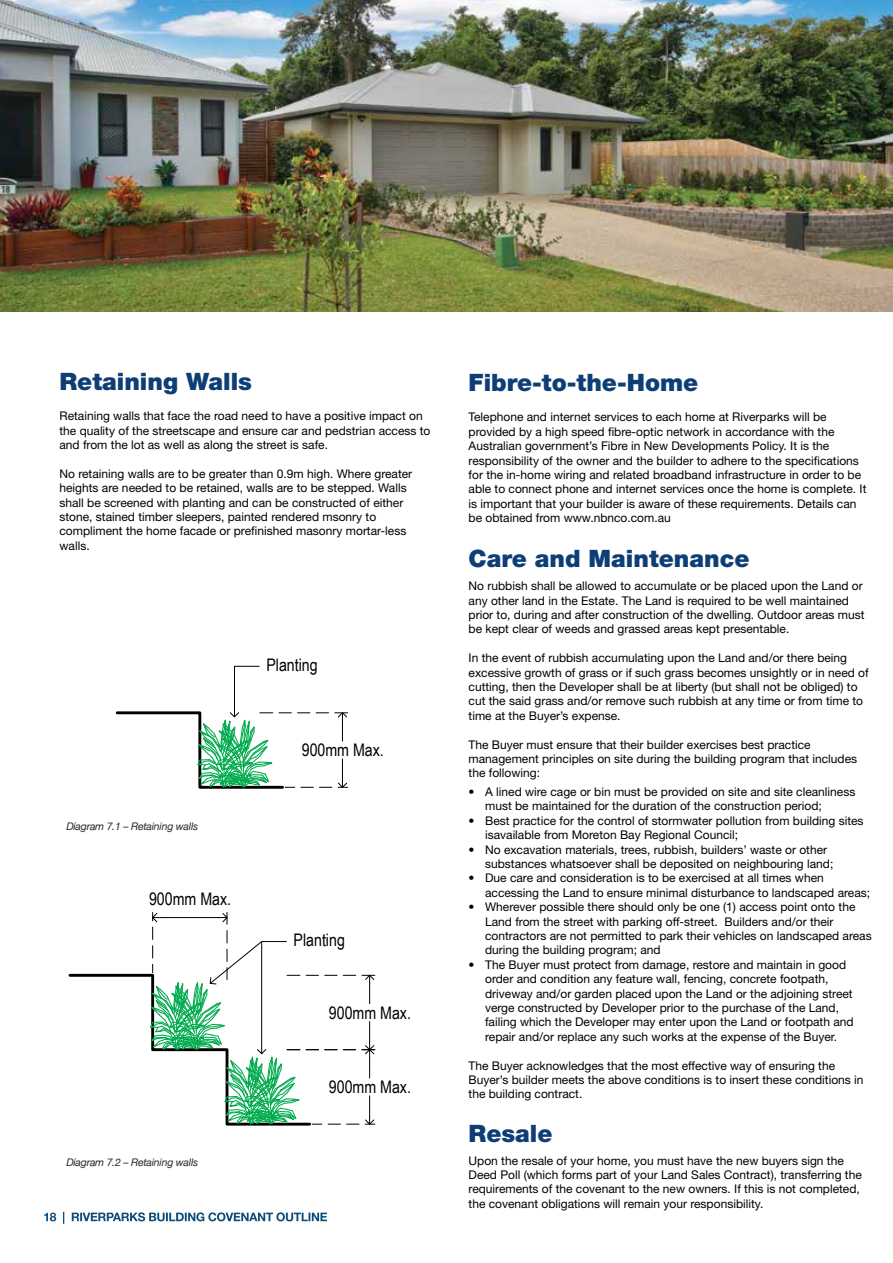
<style>
.page{position:relative;width:893px;height:1263px;background:#fff}
.page>*{position:absolute;margin:0;border:0;box-sizing:border-box;transform-origin:0 0}
.t1{font:900 24px "Helvetica Neue LT Std";color:#0e3e76}
.t2{font:17.25px "Arial Narrow";color:#000}
.t3{font:12px/14.4px "Helvetica Neue LT Std";color:#000}
.t4{font:italic 10.5px "Helvetica Neue";letter-spacing:-.02em;color:#292829}
</style>
<div class="page">
<img style="left:0;top:0;width:893px;height:311px">
<svg style="left:115px;top:666px;width:233px;height:123px"></svg>
<svg style="left:68px;top:912px;width:307px;height:214px"></svg>
<svg style="left:44px;top:1212px;width:283px;height:12px"></svg>
<h1 class="t1" style="left:60px;top:367px;width:194px">Retaining Walls</h1>
<p class="t3" style="left:60px;top:409px;width:372px">Retaining walls that face the road need to have a positive impact on the quality of the streetscape and ensure car and pedstrian access to and from the lot as well as along the street is safe.</p>
<p class="t3" style="left:60px;top:466px;width:354px">No retaining walls are to be greater than 0.9m high. Where greater heights are needed to be retained, walls are to be stepped. Walls shall be screened with planting and can be constructed of either stone, stained timber sleepers, painted rendered msonry to compliment the home facade or prefinished masonry mortar-less walls.</p>
<h2 class="t2" style="left:266px;top:652px;width:53px">Planting</h2>
<p class="t4" style="left:66px;top:819px;width:133px">Diagram 7.1 – Retaining walls</p>
<h2 class="t2" style="left:149px;top:886px;width:84px">900mm Max.</h2>
<p class="t4" style="left:66px;top:1155px;width:133px">Diagram 7.2 – Retaining walls</p>
<h2 class="t2" style="left:302px;top:737px;width:84px">900mm Max.</h2>
<h2 class="t2" style="left:294px;top:927px;width:53px">Planting</h2>
<h2 class="t2" style="left:329px;top:1000px;width:84px">900mm Max.</h2>
<h2 class="t2" style="left:329px;top:1074px;width:84px">900mm Max.</h2>
<h1 class="t1" style="left:469px;top:368px;width:231px">Fibre-to-the-Home</h1>
<p class="t3" style="left:469px;top:410px;width:399px">Telephone and internet services to each home at Riverparks will be provided by a high speed fibre-optic network in accordance with the Australian government’s Fibre in New Developments Policy. It is the responsibility of the owner and the builder to adhere to the specifications for the in-home wiring and related broadband infrastructure in order to be able to connect phone and internet services once the home is complete. It is important that your builder is aware of these requirements. Details can be obtained from www.nbnco.com.au</p>
<h1 class="t1" style="left:469px;top:544px;width:282px">Care and Maintenance</h1>
<p class="t3" style="left:469px;top:578px;width:397px">No rubbish shall be allowed to accumulate or be placed upon the Land or any other land in the Estate. The Land is required to be well maintained prior to, during and after construction of the dwelling. Outdoor areas must be kept clear of weeds and grassed areas kept presentable.</p>
<p class="t3" style="left:469px;top:650px;width:402px">In the event of rubbish accumulating upon the Land and/or there being excessive growth of grass or if such grass becomes unsightly or in need of cutting, then the Developer shall be at liberty (but shall not be obliged) to cut the said grass and/or remove such rubbish at any time or from time to time at the Buyer’s expense.</p>
<p class="t3" style="left:469px;top:737px;width:390px">The Buyer must ensure that their builder exercises best practice management principles on site during the building program that includes the following:</p>
<p class="t3" style="left:485px;top:784px;width:372px;text-indent:-16px">• A lined wire cage or bin must be provided on site and site cleanliness must be maintained for the duration of the construction period;</p>
<p class="t3" style="left:485px;top:813px;width:380px;text-indent:-16px">• Best practice for the control of stormwater pollution from building sites isavailable from Moreton Bay Regional Council;</p>
<p class="t3" style="left:485px;top:842px;width:350px;text-indent:-16px">• No excavation materials, trees, rubbish, builders’ waste or other substances whatsoever shall be deposited on neighbouring land;</p>
<p class="t3" style="left:485px;top:871px;width:387px;text-indent:-16px">• Due care and consideration is to be exercised at all times when accessing the Land to ensure minimal disturbance to landscaped areas;</p>
<p class="t3" style="left:485px;top:899px;width:388px;text-indent:-16px">• Wherever possible there should only be one (1) access point onto the Land from the street with parking off-street. Builders and/or their contractors are not permitted to park their vehicles on landscaped areas during the building program; and</p>
<p class="t3" style="left:485px;top:957px;width:370px;text-indent:-16px">• The Buyer must protect from damage, restore and maintain in good order and condition any feature wall, fencing, concrete footpath, driveway and/or garden placed upon the Land or the adjoining street verge constructed by Developer prior to the purchase of the Land, failing which the Developer may enter upon the Land or footpath and repair and/or replace any such works at the expense of the Buyer.</p>
<p class="t3" style="left:469px;top:1058px;width:396px">The Buyer acknowledges that the most effective way of ensuring the<br>Buyer’s builder meets the above conditions is to insert these conditions in the building contract.</p>
<h1 class="t1" style="left:469px;top:1119px;width:86px">Resale</h1>
<p class="t3" style="left:469px;top:1153px;width:395px">Upon the resale of your home, you must have the new buyers sign the Deed Poll (which forms part of your Land Sales Contract), transferring the requirements of the covenant to the new owners. If this is not completed, the covenant obligations will remain your responsibility.</p>
</div>
